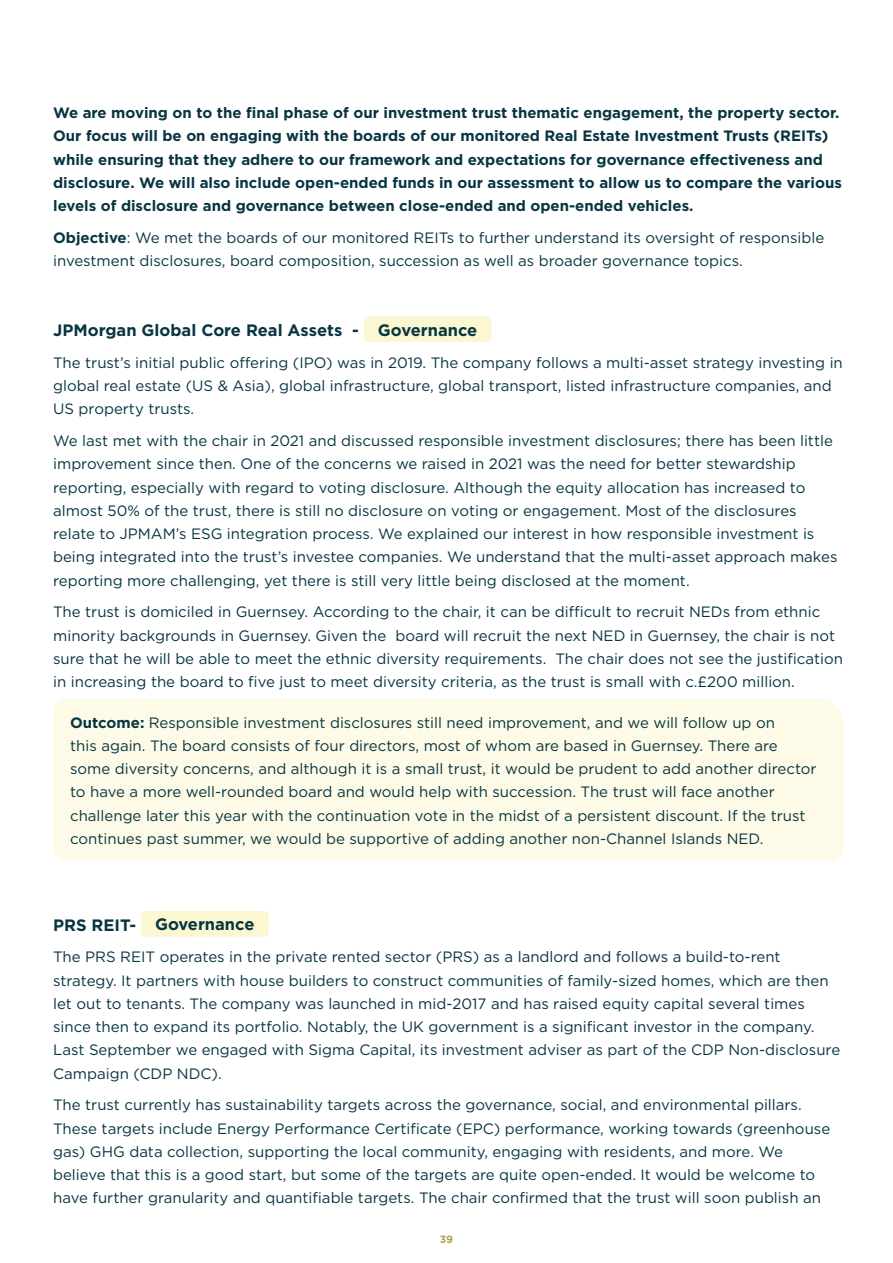
<style>
.page{position:relative;width:893px;height:1263px;background:#fff}
.page>*{position:absolute;margin:0;border:0;box-sizing:border-box;transform-origin:0 0}
.t1{font:700 16.5px "Gotham";color:#083542}
.t2{font:15px/23.2px "Gotham";color:#083542}
.t3{font:700 15px/23.2px "Gotham";color:#083542}
.t4{font:700 10.5px "Gotham";color:#b0a351}
.s1{font-weight:700}
</style>
<div class="page">
<div style="left:364px;top:316px;width:127px;height:26px;background:#fbf7d0;border-radius:4px"></div>
<div style="left:53px;top:698px;width:791px;height:163px;background:#fdfbe7"></div>
<div style="left:141px;top:911px;width:128px;height:25px;background:#fbf7d0;border-radius:4px"></div>
<p class="t3" style="left:53px;top:101px;width:790px">We are moving on to the final phase of our investment trust thematic engagement, the property sector.<br>Our focus will be on engaging with the boards of our monitored Real Estate Investment Trusts (REITs) while ensuring that they adhere to our framework and expectations for governance effectiveness and disclosure. We will also include open-ended funds in our assessment to allow us to compare the various levels of disclosure and governance between close-ended and open-ended vehicles.</p>
<p class="t2" style="left:53px;top:226px;width:773px"><span class="s1">Objective</span>: We met the boards of our monitored REITs to further understand its oversight of responsible investment disclosures, board composition, succession as well as broader governance topics.</p>
<p class="t1" style="left:53px;top:319px;width:426px">JPMorgan Global Core Real Assets - Governance</p>
<p class="t2" style="left:53px;top:350px;width:791px">The trust’s initial public offering (IPO) was in 2019. The company follows a multi-asset strategy investing in global real estate (US &amp; Asia), global infrastructure, global transport, listed infrastructure companies, and<br>US property trusts.</p>
<p class="t2" style="left:53px;top:429px;width:786px">We last met with the chair in 2021 and discussed responsible investment disclosures; there has been little improvement since then. One of the concerns we raised in 2021 was the need for better stewardship reporting, especially with regard to voting disclosure. Although the equity allocation has increased to almost 50% of the trust, there is still no disclosure on voting or engagement. Most of the disclosures relate to JPMAM’s ESG integration process. We explained our interest in how responsible investment is being integrated into the trust’s investee companies. We understand that the multi-asset approach makes reporting more challenging, yet there is still very little being disclosed at the moment.</p>
<p class="t2" style="left:53px;top:600px;width:791px">The trust is domiciled in Guernsey. According to the chair, it can be difficult to recruit NEDs from ethnic minority backgrounds in Guernsey. Given the board will recruit the next NED in Guernsey, the chair is not sure that he will be able to meet the ethnic diversity requirements. The chair does not see the justification in increasing the board to five just to meet diversity criteria, as the trust is small with c.£200 million.</p>
<p class="t2" style="left:70px;top:710px;width:748px"><span class="s1">Outcome:</span> Responsible investment disclosures still need improvement, and we will follow up on<br>this again. The board consists of four directors, most of whom are based in Guernsey. There are some diversity concerns, and although it is a small trust, it would be prudent to add another director to have a more well-rounded board and would help with succession. The trust will face another challenge later this year with the continuation vote in the midst of a persistent discount. If the trust continues past summer, we would be supportive of adding another non-Channel Islands NED.</p>
<p class="t1" style="left:53px;top:914px;width:203px">PRS REIT- Governance</p>
<p class="t2" style="left:53px;top:945px;width:788px">The PRS REIT operates in the private rented sector (PRS) as a landlord and follows a build-to-rent strategy. It partners with house builders to construct communities of family-sized homes, which are then let out to tenants. The company was launched in mid-2017 and has raised equity capital several times since then to expand its portfolio. Notably, the UK government is a significant investor in the company.<br>Last September we engaged with Sigma Capital, its investment adviser as part of the CDP Non-disclosure Campaign (CDP NDC).</p>
<p class="t2" style="left:53px;top:1093px;width:779px">The trust currently has sustainability targets across the governance, social, and environmental pillars.<br>These targets include Energy Performance Certificate (EPC) performance, working towards (greenhouse gas) GHG data collection, supporting the local community, engaging with residents, and more. We believe that this is a good start, but some of the targets are quite open-ended. It would be welcome to have further granularity and quantifiable targets. The chair confirmed that the trust will soon publish an</p>
<p class="t4" style="left:440px;top:1232px;width:15px">39</p>
</div>
